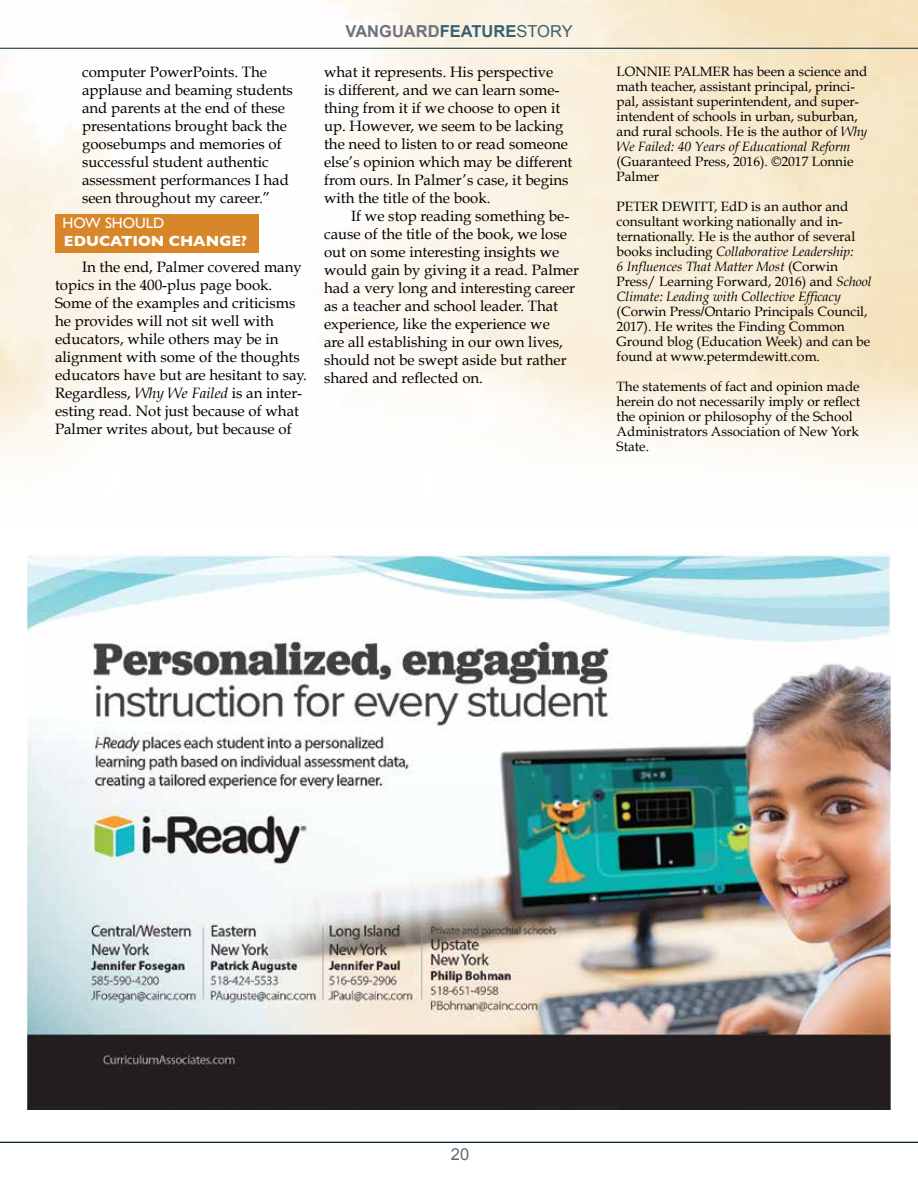
<style>
.page{position:relative;width:918px;height:1188px;background:#fff}
.page>*{position:absolute;margin:0;border:0;box-sizing:border-box;transform-origin:0 0}
.t1{font:700 16.5px "Arial";color:#6f717d}
.t2{font:16.5px "Arial";color:#5f6c71}
.t3{font:15px/18px "Book Antiqua";color:#000}
.t4{font:700 15px "Gill Sans";color:#fff}
.t5{font:15px "Gill Sans";color:#fff}
.t6{font:13.5px/15px "Book Antiqua";color:#000}
.s1{font-style:italic}
.s2{color:#376074}
.s3{font-weight:400;color:#376074}
.s4{font-family:"Arial"}
</style>
<div class="page">
<img style="left:0;top:0;width:918px;height:470px">
<div style="left:55px;top:214px;width:203px;height:39px;background:#d7872a"></div>
<hr style="left:0;top:48px;width:918px;height:1px;background:#00232f">
<hr style="left:0;top:1142px;width:918px;height:1px;background:#00232f">
<img style="left:27px;top:554px;width:864px;height:556px">
<p class="t3" style="left:82px;top:63px;width:212px">computer PowerPoints. The applause and beaming students and parents at the end of these presentations brought back the goosebumps and memories of successful student authentic assessment performances I had seen throughout my career.”</p>
<p class="t5" style="left:63px;top:215px;width:103px">HOW SHOULD</p>
<p class="t4" style="left:64px;top:233px;width:184px">EDUCATION CHANGE?</p>
<p class="t3" style="left:55px;top:258px;width:253px;text-indent:27px">In the end, Palmer covered many topics in the 400-plus page book.<br>Some of the examples and criticisms he provides will not sit well with educators, while others may be in alignment with some of the thoughts educators have but are hesitant to say.<br>Regardless, <span class="s1">Why We Failed</span> is an inter&shy;esting read. Not just because of what Palmer writes about, but because of</p>
<p class="t1" style="left:346px;top:20px;width:229px">VANGUARD<span class="s2">FEATURE</span><span class="s3">STORY</span></p>
<p class="t3" style="left:324px;top:63px;width:250px">what it represents. His perspective<br>is different, and we can learn some&shy;thing from it if we choose to open it up. However, we seem to be lacking the need to listen to or read someone else’s opinion which may be different from ours. In Palmer’s case, it begins with the title of the book.</p>
<p class="t3" style="left:324px;top:207px;width:257px;text-indent:27px">If we stop reading something be&shy;cause of the title of the book, we lose out on some interesting insights we would gain by giving it a read. Palmer had a very long and interesting career as a teacher and school leader. That experience, like the experience we<br>are all establishing in our own lives, should not be swept aside but rather shared and reflected on.</p>
<p class="t6" style="left:617px;top:64px;width:252px">LONNIE PALMER has been a science and math teacher, assistant principal, princi&shy;pal, assistant superintendent, and super&shy;intendent of schools in urban, suburban, and rural schools. He is the author of <span class="s1">Why We Failed: 40 Years of Educational Reform</span></p>
<p class="t6" style="left:617px;top:154px;width:238px">(Guaranteed Press, 2016). ©2017 Lonnie<br>Palmer</p>
<p class="t6" style="left:617px;top:199px;width:256px">PETER DEWITT, EdD is an author and consultant working nationally and in&shy;ternationally. He is the author of several books including <span class="s1">Collaborative Leadership:<br>6 Influences That Matter Most</span> (Corwin Press/ Learning Forward, 2016) and <span class="s1">School Climate: Leading with Collective Efficacy </span>(Corwin Press<span class="s4">/</span>Ontario Principals Council, 2017). He writes the Finding Common Ground blog (Education Week) and can be found at www.petermdewitt.com.</p>
<p class="t6" style="left:617px;top:379px;width:245px">The statements of fact and opinion made herein do not necessarily imply or reflect the opinion or philosophy of the School Administrators Association of New York State.</p>
<p class="t2" style="left:451px;top:1144px;width:20px">20</p>
</div>
